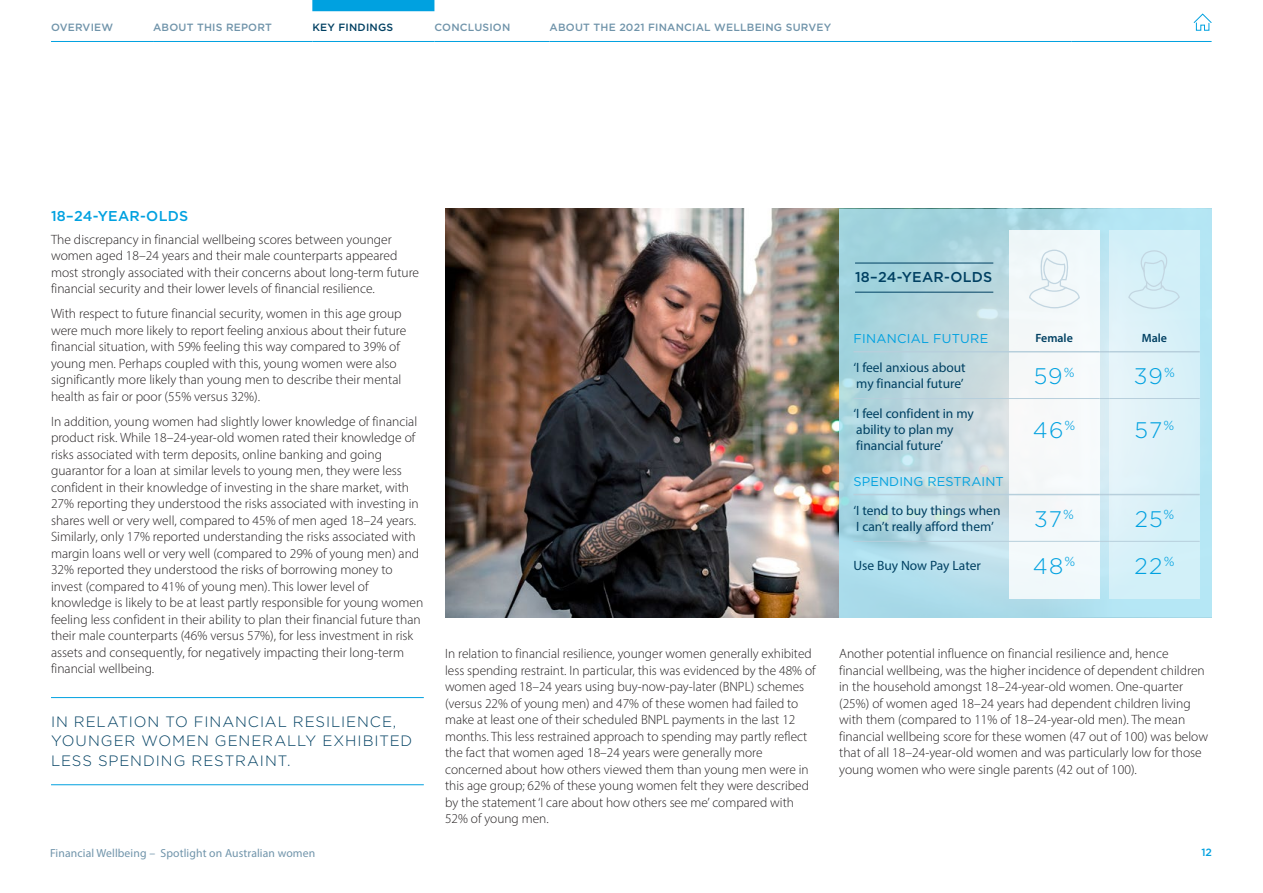
<style>
.page{position:relative;width:1263px;height:893px;background:#fff}
.page>*{position:absolute;margin:0;border:0;box-sizing:border-box;transform-origin:0 0}
.Large_number_20pt{font:300 22.5px "Gotham";letter-spacing:.045em;color:#00a1e0}
.Pull_out_quote_with{font:300 15px/19.5px "Gotham";letter-spacing:.06em;color:#004062}
.Age_group_headlines{font:500 14.25px "Gotham";letter-spacing:.02em;color:#00a1e0}
.Age_group_headlines-2{font:500 14.25px "Gotham";letter-spacing:.02em;color:#004062}
.Body_Copy_9_11{font:300 13.5px/16.5px "Myriad Pro";color:#231f20}
.Table_Intro_heading{font:13.5px/15.8px "Myriad Pro";color:#004062}
.Age_group_headlines-3{font:12.75px "Gotham";letter-spacing:.01em;color:#00a1e0}
.Table_header{font:600 12px "Myriad Pro";color:#004062}
.t1{font:11.7px "Myriad Pro";letter-spacing:.01em;color:#7094aa}
.t2{font:500 10.5px "Gotham";letter-spacing:.02em;color:#7094aa}
.t3{font:500 10.5px "Gotham";letter-spacing:.02em;color:#004062}
.t4{font:500 10.5px "Gotham";color:#00a1e0}
</style>
<div class="page">
<img style="left:445px;top:209px;width:394px;height:408px">
<svg style="left:839px;top:209px;width:373px;height:408px;background:#b4dae4"></svg>
<div style="left:1009px;top:230px;width:90px;height:369px;background:#f4f9fa"></div>
<div style="left:1109px;top:230px;width:91px;height:369px;background:#d9f1f8"></div>
<hr style="left:51px;top:784px;width:373px;height:1px;background:#00a1e0">
<hr style="left:51px;top:697px;width:373px;height:1px;background:#00a1e0">
<hr style="left:853px;top:398px;width:156px;height:1px;background:#b7cfdc">
<hr style="left:1009px;top:398px;width:90px;height:1px;background:#b7cfdc">
<hr style="left:1109px;top:398px;width:91px;height:1px;background:#b7cfdc">
<hr style="left:853px;top:351px;width:156px;height:1px;background:#b7cfdc">
<hr style="left:1009px;top:351px;width:90px;height:1px;background:#b7cfdc">
<hr style="left:1109px;top:351px;width:91px;height:1px;background:#b7cfdc">
<hr style="left:853px;top:541px;width:156px;height:1px;background:#b7cfdc">
<hr style="left:1009px;top:541px;width:90px;height:1px;background:#b7cfdc">
<hr style="left:1109px;top:541px;width:91px;height:1px;background:#b7cfdc">
<hr style="left:853px;top:494px;width:156px;height:1px;background:#b7cfdc">
<hr style="left:1009px;top:494px;width:90px;height:1px;background:#b7cfdc">
<hr style="left:1109px;top:494px;width:91px;height:1px;background:#b7cfdc">
<svg style="left:1128px;top:250px;width:52px;height:59px"></svg>
<hr style="left:855px;top:292px;width:138px;height:1px;background:#004062">
<hr style="left:855px;top:263px;width:138px;height:1px;background:#004062">
<svg style="left:1029px;top:250px;width:51px;height:59px"></svg>
<hr style="left:51px;top:41px;width:102px;height:1px;background:#00a1e0">
<hr style="left:153px;top:41px;width:159px;height:1px;background:#00a1e0">
<hr style="left:312px;top:41px;width:122px;height:1px;background:#00a1e0">
<hr style="left:434px;top:41px;width:116px;height:1px;background:#00a1e0">
<hr style="left:550px;top:41px;width:521px;height:1px;background:#00a1e0">
<hr style="left:1071px;top:41px;width:140px;height:1px;background:#00a1e0">
<div style="left:312px;top:0;width:122px;height:11px;background:#00a1e0"></div>
<svg style="left:1193px;top:13px;width:19px;height:18px"></svg>
<p class="t2" style="left:51px;top:20px;width:64px">OVERVIEW</p>
<p class="t2" style="left:153px;top:20px;width:120px">ABOUT THIS REPORT</p>
<p class="t3" style="left:312px;top:20px;width:82px">KEY FINDINGS</p>
<p class="t2" style="left:434px;top:20px;width:77px">CONCLUSION</p>
<p class="t2" style="left:550px;top:20px;width:283px">ABOUT THE 2021 FINANCIAL WELLBEING SURVEY</p>
<p class="Age_group_headlines" style="left:51px;top:206px;width:139px">18–24-YEAR-OLDS</p>
<p class="Body_Copy_9_11" style="left:51px;top:231px;width:370px">The discrepancy in financial wellbeing scores between younger women aged 18–24 years and their male counterparts appeared most strongly associated with their concerns about long-term future financial security and their lower levels of financial resilience.</p>
<p class="Body_Copy_9_11" style="left:51px;top:305px;width:357px">With respect to future financial security, women in this age group were much more likely to report feeling anxious about their future financial situation, with 59% feeling this way compared to 39% of young men. Perhaps coupled with this, young women were also significantly more likely than young men to describe their mental health as fair or poor (55% versus 32%).</p>
<p class="Body_Copy_9_11" style="left:51px;top:413px;width:374px">In addition, young women had slightly lower knowledge of financial product risk. While 18–24-year-old women rated their knowledge of risks associated with term deposits, online banking and going guarantor for a loan at similar levels to young men, they were less confident in their knowledge of investing in the share market, with 27% reporting they understood the risks associated with investing in shares well or very well, compared to 45% of men aged 18–24 years.<br>Similarly, only 17% reported understanding the risks associated with margin loans well or very well (compared to 29% of young men) and 32% reported they understood the risks of borrowing money to invest (compared to 41% of young men). This lower level of knowledge is likely to be at least partly responsible for young women feeling less confident in their ability to plan their financial future than their male counterparts (46% versus 57%), for less investment in risk assets and consequently, for negatively impacting their long-term financial wellbeing.</p>
<p class="Pull_out_quote_with" style="left:51px;top:711px;width:363px">IN RELATION TO FINANCIAL RESILIENCE,<br>YOUNGER WOMEN GENERALLY EXHIBITED<br>LESS SPENDING RESTRAINT.</p>
<p class="Age_group_headlines-2" style="left:855px;top:268px;width:139px">18–24-YEAR-OLDS</p>
<p class="Age_group_headlines-3" style="left:853px;top:331px;width:136px">FINANCIAL FUTURE</p>
<p class="Table_header" style="left:1035px;top:330px;width:39px">Female</p>
<p class="Table_header" style="left:1142px;top:330px;width:27px">Male</p>
<p class="Table_Intro_heading" style="left:853px;top:360px;width:114px">‘I feel anxious about my financial future’</p>
<p class="Large_number_20pt" style="left:1034px;top:362px;width:42px">59<sup>%</sup></p>
<p class="Large_number_20pt" style="left:1134px;top:362px;width:43px">39<sup>%</sup></p>
<p class="Table_Intro_heading" style="left:853px;top:405px;width:122px">‘I feel confident in my ability to plan my financial future’</p>
<p class="Large_number_20pt" style="left:1033px;top:415px;width:44px">46<sup>%</sup></p>
<p class="Large_number_20pt" style="left:1134px;top:415px;width:41px">57<sup>%</sup></p>
<p class="Age_group_headlines-3" style="left:853px;top:473px;width:152px">SPENDING RESTRAINT</p>
<p class="Table_Intro_heading" style="left:853px;top:502px;width:149px">‘I tend to buy things when<br>I can’t really afford them’</p>
<p class="Large_number_20pt" style="left:1034px;top:505px;width:41px">37<sup>%</sup></p>
<p class="Large_number_20pt" style="left:1135px;top:505px;width:41px">25<sup>%</sup></p>
<p class="Table_Intro_heading" style="left:853px;top:557px;width:129px">Use Buy Now Pay Later</p>
<p class="Large_number_20pt" style="left:1033px;top:551px;width:44px">48<sup>%</sup></p>
<p class="Large_number_20pt" style="left:1134px;top:551px;width:42px">22<sup>%</sup></p>
<p class="Body_Copy_9_11" style="left:445px;top:645px;width:372px">In relation to financial resilience, younger women generally exhibited less spending restraint. In particular, this was evidenced by the 48% of women aged 18–24 years using buy-now-pay-later (BNPL) schemes (versus 22% of young men) and 47% of these women had failed to make at least one of their scheduled BNPL payments in the last 12 months. This less restrained approach to spending may partly reflect the fact that women aged 18–24 years were generally more concerned about how others viewed them than young men were in this age group; 62% of these young women felt they were described by the statement ‘I care about how others see me’ compared with 52% of young men.</p>
<p class="Body_Copy_9_11" style="left:839px;top:645px;width:370px">Another potential influence on financial resilience and, hence financial wellbeing, was the higher incidence of dependent children in the household amongst 18–24-year-old women. One-quarter (25%) of women aged 18–24 years had dependent children living with them (compared to 11% of 18–24-year-old men). The mean financial wellbeing score for these women (47 out of 100) was below that of all 18–24-year-old women and was particularly low for those young women who were single parents (42 out of 100).</p>
<p class="t1" style="left:50px;top:846px;width:267px">Financial Wellbeing – Spotlight on Australian women</p>
<p class="t4" style="left:1201px;top:846px;width:12px">12</p>
</div>
